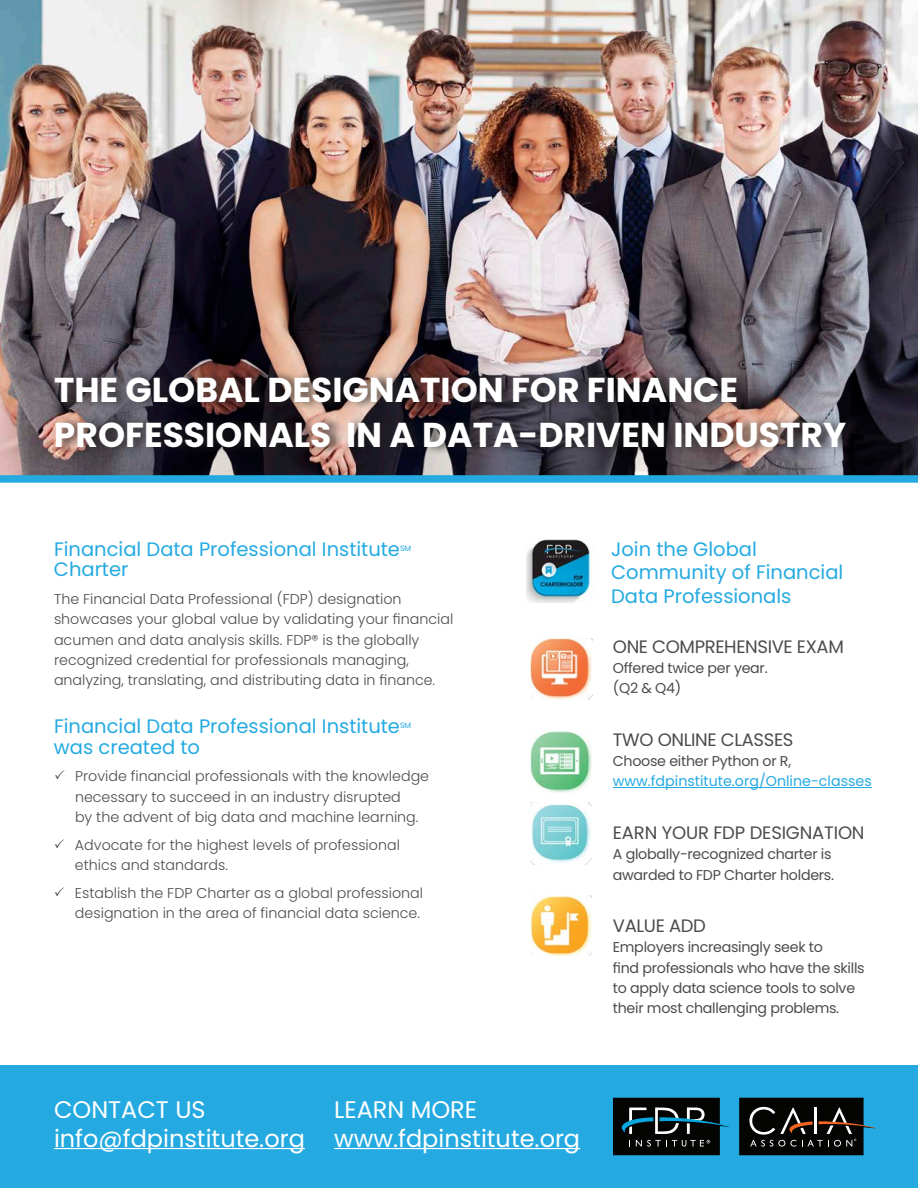
<style>
.page{position:relative;width:918px;height:1188px;background:#fff}
.page>*{position:absolute;margin:0;border:0;box-sizing:border-box;transform-origin:0 0}
.t1{font:700 34.5px/45px "Poppins";color:#fff}
.t2{font:24px "Poppins";color:#fff}
.t3{font:19.5px/23.2px "Poppins";color:#24aae1}
.t4{font:18px "Poppins";letter-spacing:-.02em;color:#4b4c4d}
.t5{font:300 14.25px/20.2px "Poppins";color:#4b4c4d}
.t6{font:14.25px/20.2px "Poppins";letter-spacing:-.02em;color:#4b4c4d}
.t7{font:14.25px/20.2px "Poppins";color:#24aae1}
.t8{font:7.8px "Poppins";color:#24aae1}
.s1{color:#4b4c4d}
</style>
<div class="page">
<img style="left:526px;top:539px;width:65px;height:63px">
<img style="left:0;top:0;width:918px;height:475px">
<div style="left:0;top:1066px;width:918px;height:122px;background:#24aae1"></div>
<div style="left:54px;top:370px;width:806px;height:85px;background:#231f20;opacity:.75"></div>
<hr style="left:54px;top:1148px;width:251px;height:1px;background:#fff">
<div style="left:0;top:475px;width:918px;height:8px;background:#24aae1"></div>
<hr style="left:613px;top:787px;width:259px;height:1px;background:#24aae1">
<img style="left:531px;top:896px;width:60px;height:60px">
<img style="left:531px;top:638px;width:61px;height:62px">
<img style="left:531px;top:731px;width:61px;height:62px">
<img style="left:531px;top:803px;width:60px;height:61px">
<hr style="left:334px;top:1148px;width:246px;height:1px;background:#fff">
<svg style="left:613px;top:1098px;width:116px;height:57px;background:#1a2d32"></svg>
<svg style="left:739px;top:1098px;width:138px;height:57px;background:#202b2d"></svg>
<p class="t1" style="left:54px;top:368px;width:794px">THE GLOBAL DESIGNATION FOR FINANCE<br>PROFESSIONALS IN A DATA-DRIVEN INDUSTRY</p>
<p class="t3" style="left:54px;top:538px;width:348px">Financial Data Professional Institute</p>
<p class="t8" style="left:400px;top:544px;width:13px">SM</p>
<p class="t3" style="left:54px;top:558px;width:76px">Charter</p>
<p class="t5" style="left:54px;top:589px;width:401px">The Financial Data Professional (FDP) designation showcases your global value by validating your financial acumen and data analysis skills. FDP® is the globally recognized credential for professionals managing, analyzing, translating, and distributing data in finance.</p>
<p class="t3" style="left:54px;top:715px;width:348px">Financial Data Professional Institute</p>
<p class="t8" style="left:400px;top:721px;width:13px">SM</p>
<p class="t3" style="left:54px;top:735px;width:148px">was created to</p>
<p class="t5" style="left:75px;top:766px;width:356px">Provide financial professionals with the knowledge necessary to succeed in an industry disrupted<br>by the advent of big data and machine learning.</p>
<p class="t5" style="left:75px;top:835px;width:326px">Advocate for the highest levels of professional ethics and standards.</p>
<p class="t5" style="left:75px;top:883px;width:350px">Establish the FDP Charter as a global professional designation in the area of financial data science.</p>
<p class="t2" style="left:54px;top:1096px;width:153px">CONTACT US</p>
<p class="t2" style="left:54px;top:1124px;width:252px">info@fdpinstitute.org</p>
<p class="t2" style="left:334px;top:1096px;width:145px">LEARN MORE</p>
<p class="t2" style="left:334px;top:1124px;width:248px">www.fdpinstitute.org</p>
<p class="t3" style="left:611px;top:538px;width:234px">Join the Global<br>Community of Financial<br>Data Professionals</p>
<p class="t4" style="left:613px;top:636px;width:233px">ONE COMPREHENSIVE EXAM</p>
<p class="t6" style="left:613px;top:658px;width:156px">Offered twice per year. (Q2 &amp; Q4)</p>
<p class="t4" style="left:613px;top:729px;width:182px">TWO ONLINE CLASSES</p>
<p class="t7" style="left:613px;top:751px;width:261px"><span class="s1">Choose either Python or R, </span>www.fdpinstitute.org/Online-classes</p>
<p class="t4" style="left:613px;top:822px;width:253px">EARN YOUR FDP DESIGNATION</p>
<p class="t6" style="left:613px;top:844px;width:223px">A globally-recognized charter is awarded to FDP Charter holders.</p>
<p class="t4" style="left:613px;top:916px;width:94px">VALUE ADD</p>
<p class="t6" style="left:613px;top:937px;width:253px">Employers increasingly seek to<br>find professionals who have the skills to apply data science tools to solve their most challenging problems.</p>
</div>
